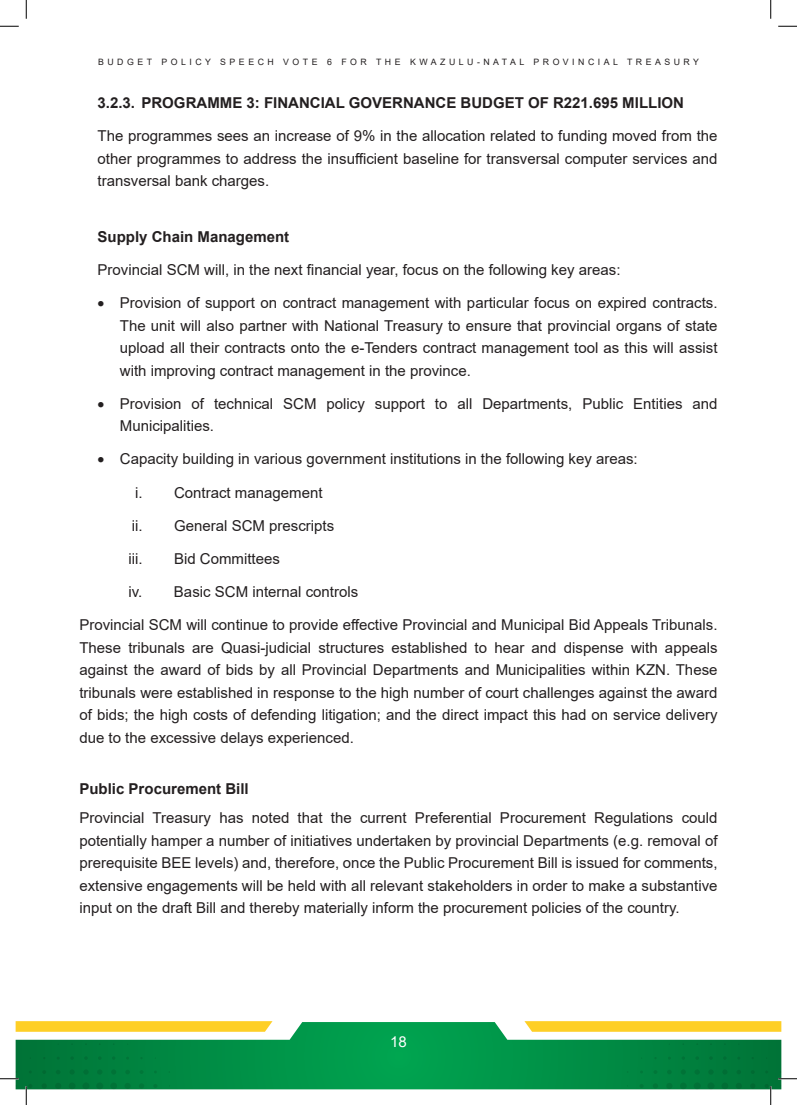
<style>
.page{position:relative;width:797px;height:1105px;background:#fff}
.page>*{position:absolute;margin:0;border:0;box-sizing:border-box;transform-origin:0 0}
.Comment_Text{font:15px/22.5px "Arial";color:#231f20;text-align:justify}
.Comment_Text-2{font:700 15px "Arial";color:#231f20}
.t1{font:15px "Arial";color:#fff}
.t2{font:8.75px "Arial";letter-spacing:.4em;color:#231f20}
</style>
<div class="page">
<svg style="left:16px;top:1021px;width:765px;height:1px"></svg>
<svg style="left:16px;top:1022px;width:765px;height:67px;background:#44ab5c"></svg>
<svg style="left:0;top:25px;width:19px;height:2px"></svg>
<svg style="left:778px;top:25px;width:19px;height:2px"></svg>
<svg style="left:25px;top:0;width:2px;height:19px"></svg>
<svg style="left:0;top:1043px;width:170px;height:62px"></svg>
<svg style="left:770px;top:0;width:1px;height:19px"></svg>
<svg style="left:626px;top:1043px;width:171px;height:62px"></svg>
<p class="t2" style="left:98px;top:56px;width:602px">BUDGET POLICY SPEECH VOTE 6 FOR THE KWAZULU-NATAL PROVINCIAL TREASURY</p>
<p class="Comment_Text-2" style="left:97px;top:92px;width:588px">3.2.3. PROGRAMME 3: FINANCIAL GOVERNANCE BUDGET OF R221.695 MILLION</p>
<p class="Comment_Text" style="left:97px;top:125px;width:621px">The programmes sees an increase of 9% in the allocation related to funding moved from the other programmes to address the insufficient baseline for transversal computer services and transversal bank charges.</p>
<p class="Comment_Text-2" style="left:97px;top:226px;width:193px">Supply Chain Management</p>
<p class="Comment_Text" style="left:97px;top:258px;width:524px">Provincial SCM will, in the next financial year, focus on the following key areas:</p>
<p class="Comment_Text" style="left:120px;top:291px;width:599px;text-indent:-22px">• Provision of support on contract management with particular focus on expired contracts.<br>The unit will also partner with National Treasury to ensure that provincial organs of state upload all their contracts onto the e-Tenders contract management tool as this will assist with improving contract management in the province.</p>
<p class="Comment_Text" style="left:120px;top:392px;width:599px;text-indent:-22px">• Provision of technical SCM policy support to all Departments, Public Entities and<br>Municipalities.</p>
<p class="Comment_Text" style="left:97px;top:448px;width:542px">• Capacity building in various government institutions in the following key areas:</p>
<p class="Comment_Text" style="left:135px;top:481px;width:189px">i. Contract management</p>
<p class="Comment_Text" style="left:132px;top:514px;width:204px">ii. General SCM prescripts</p>
<p class="Comment_Text" style="left:128px;top:547px;width:16px">iii.</p>
<p class="Comment_Text" style="left:174px;top:547px;width:107px">Bid Committees</p>
<p class="Comment_Text" style="left:129px;top:580px;width:231px">iv. Basic SCM internal controls</p>
<p class="Comment_Text" style="left:79px;top:613px;width:639px">Provincial SCM will continue to provide effective Provincial and Municipal Bid Appeals Tribunals.<br>These tribunals are Quasi-judicial structures established to hear and dispense with appeals against the award of bids by all Provincial Departments and Municipalities within KZN. These tribunals were established in response to the high number of court challenges against the award of bids; the high costs of defending litigation; and the direct impact this had on service delivery due to the excessive delays experienced.</p>
<p class="Comment_Text-2" style="left:79px;top:778px;width:171px">Public Procurement Bill</p>
<p class="Comment_Text" style="left:79px;top:807px;width:639px">Provincial Treasury has noted that the current Preferential Procurement Regulations could potentially hamper a number of initiatives undertaken by provincial Departments (e.g. removal of prerequisite BEE levels) and, therefore, once the Public Procurement Bill is issued for comments, extensive engagements will be held with all relevant stakeholders in order to make a substantive input on the draft Bill and thereby materially inform the procurement policies of the country.</p>
<p class="t1" style="left:390px;top:1031px;width:18px">18</p>
</div>
